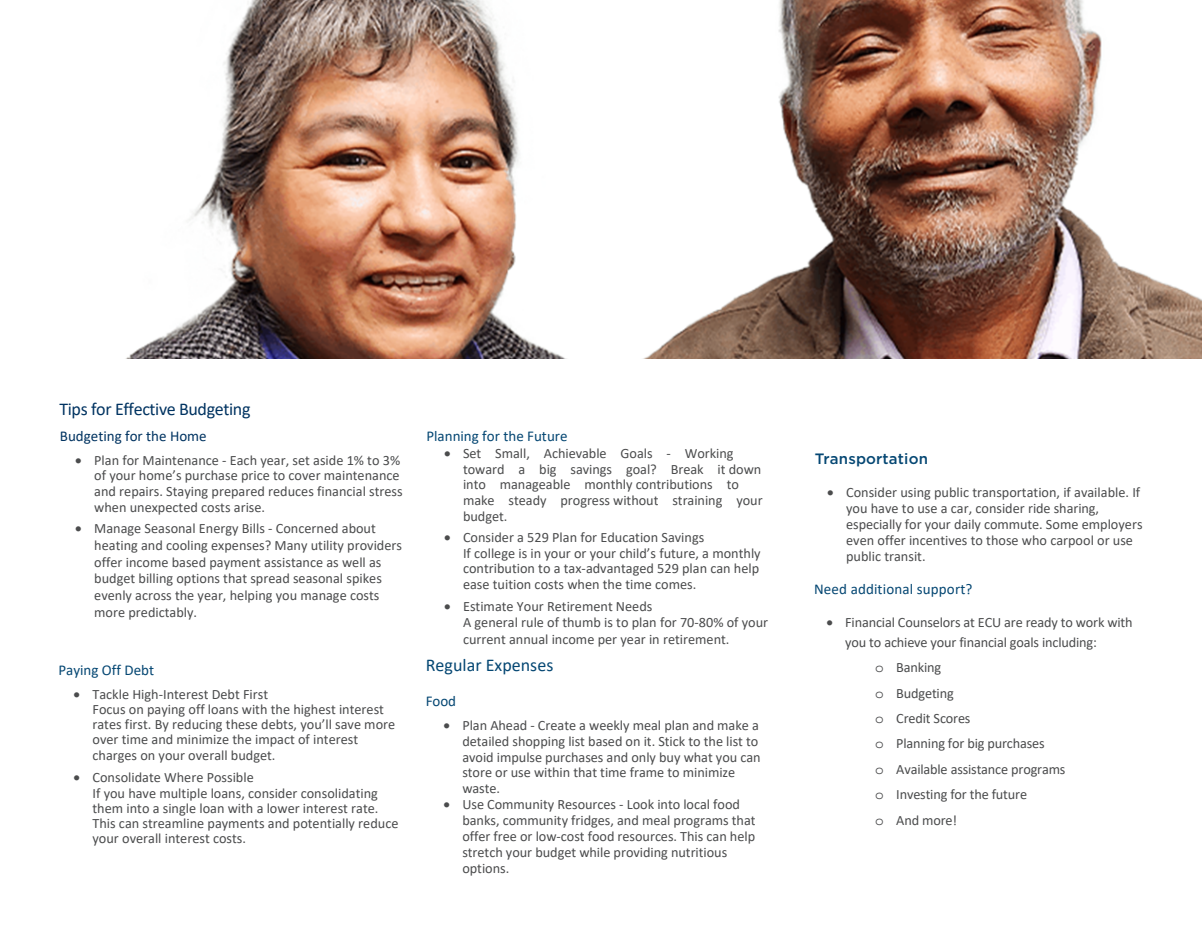
<style>
.page{position:relative;width:1202px;height:932px;background:#fff}
.page>*{position:absolute;margin:0;border:0;box-sizing:border-box;transform-origin:0 0}
.t1{font:18px "Calibri";letter-spacing:-.02em;color:#003361}
.t2{font:18px "Calibri";color:#054773}
.t3{font:15px "Calibri";color:#054773}
.t4{font:15px "Calibri";color:#003361}
.t5{font:500 15px "Gotham";letter-spacing:.01em;color:#054773}
.t6{font:14.25px/15.9px "Calibri";color:#4b4c4d}
.s1{font-family:"Courier Std"}
</style>
<div class="page">
<img style="left:127px;top:0;width:1075px;height:358px">
<p class="t1" style="left:59px;top:396px;width:192px">Tips for Effective Budgeting</p>
<p class="t4" style="left:60px;top:426px;width:148px">Budgeting for the Home</p>
<p class="t6" style="left:94px;top:451px;width:310px;text-indent:-19px">• Plan for Maintenance - Each year, set aside 1% to 3% of your home’s purchase price to cover maintenance and repairs. Staying prepared reduces financial stress when unexpected costs arise.</p>
<p class="t6" style="left:94px;top:519px;width:309px;line-height:16.8px;text-indent:-19px">• Manage Seasonal Energy Bills - Concerned about heating and cooling expenses? Many utility providers offer income based payment assistance as well as budget billing options that spread seasonal spikes evenly across the year, helping you manage costs more predictably.</p>
<p class="t3" style="left:58px;top:659px;width:97px">Paying Off Debt</p>
<p class="t6" style="left:92px;top:685px;width:304px;line-height:15.3px;text-indent:-19px">• Tackle High-Interest Debt First<br>Focus on paying off loans with the highest interest rates first. By reducing these debts, you’ll save more over time and minimize the impact of interest charges on your overall budget.</p>
<p class="t6" style="left:92px;top:769px;width:307px;line-height:15.3px;text-indent:-19px">• Consolidate Where Possible<br>If you have multiple loans, consider consolidating them into a single loan with a lower interest rate.<br>This can streamline payments and potentially reduce your overall interest costs.</p>
<p class="t3" style="left:426px;top:426px;width:143px">Planning for the Future</p>
<p class="t6" style="left:463px;top:445px;width:301px;text-indent:-19px">• Set Small, Achievable Goals - Working toward a big savings goal? Break it down into manageable monthly contributions to make steady progress without straining your budget.</p>
<p class="t6" style="left:463px;top:529px;width:299px;text-indent:-19px">• Consider a 529 Plan for Education Savings<br>If college is in your or your child’s future, a monthly contribution to a tax-advantaged 529 plan can help ease tuition costs when the time comes.</p>
<p class="t6" style="left:463px;top:597px;width:307px;line-height:16.8px;text-indent:-19px">• Estimate Your Retirement Needs<br>A general rule of thumb is to plan for 70-80% of your current annual income per year in retirement.</p>
<p class="t2" style="left:426px;top:652px;width:129px">Regular Expenses</p>
<p class="t3" style="left:426px;top:690px;width:32px">Food</p>
<p class="t6" style="left:462px;top:716px;width:300px;text-indent:-19px">• Plan Ahead - Create a weekly meal plan and make a detailed shopping list based on it. Stick to the list to avoid impulse purchases and only buy what you can store or use within that time frame to minimize waste.</p>
<p class="t6" style="left:462px;top:796px;width:295px;text-indent:-19px">• Use Community Resources - Look into local food banks, community fridges, and meal programs that offer free or low-cost food resources. This can help stretch your budget while providing nutritious options.</p>
<p class="t5" style="left:814px;top:448px;width:115px">Transportation</p>
<p class="t6" style="left:846px;top:484px;width:298px;text-indent:-19px">• Consider using public transportation, if available. If you have to use a car, consider ride sharing, especially for your daily commute. Some employers even offer incentives to those who carpool or use public transit.</p>
<p class="t3" style="left:814px;top:578px;width:160px">Need additional support?</p>
<p class="t6" style="left:845px;top:612px;width:289px;line-height:19.6px;text-indent:-19px">• Financial Counselors at ECU are ready to work with you to achieve your financial goals including:</p>
<p class="t6" style="left:875px;top:654px;width:192px;line-height:25.3px"><span class="s1">o</span> Banking<br><span class="s1">o</span> Budgeting<br><span class="s1">o</span> Credit Scores<br><span class="s1">o</span> Planning for big purchases<br><span class="s1">o</span> Available assistance programs <span class="s1">o</span> Investing for the future<br><span class="s1">o</span> And more!</p>
</div>
